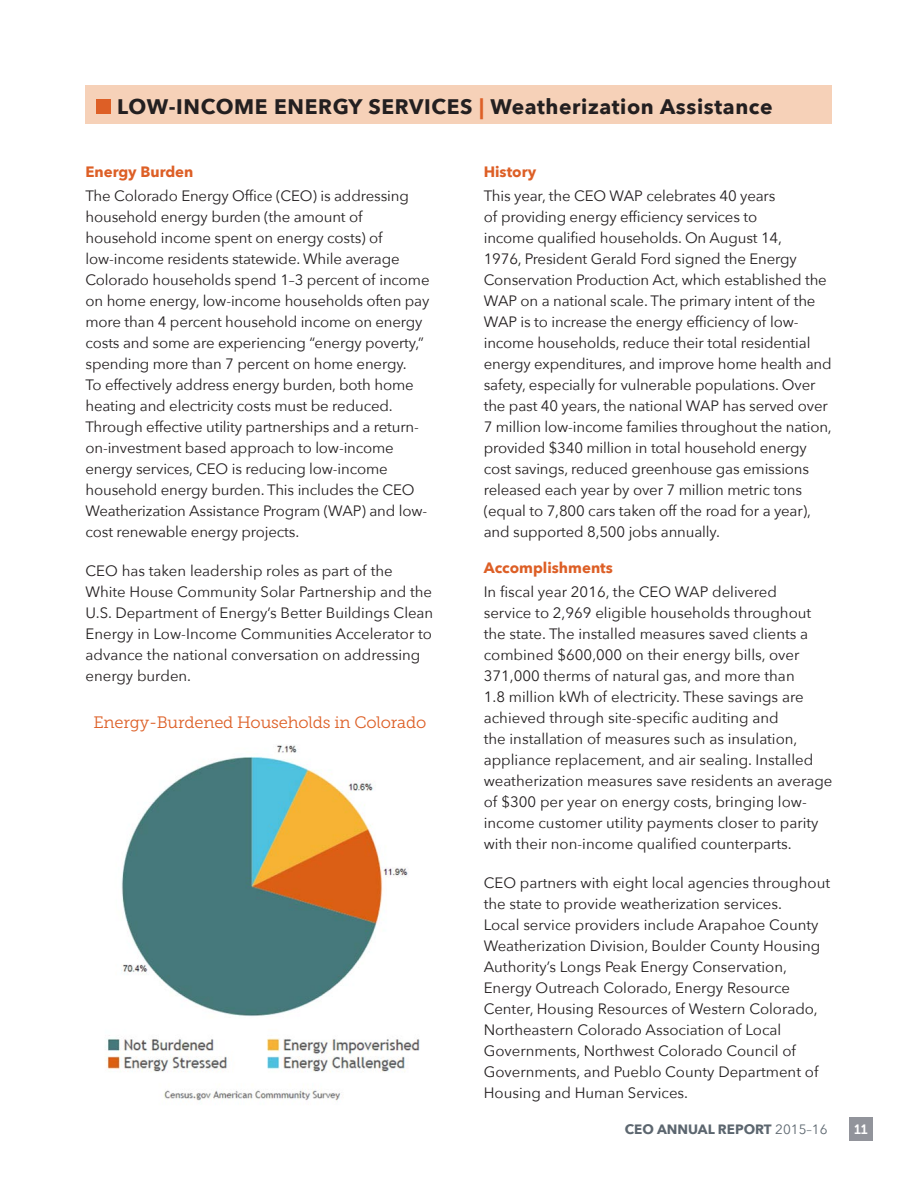
<style>
.page{position:relative;width:918px;height:1188px;background:#fff}
.page>*{position:absolute;margin:0;border:0;box-sizing:border-box;transform-origin:0 0}
.t1{font:700 21px "Avenir Next";letter-spacing:.03em;color:#231f20}
.t2{font:16.5px "Museo Slab 300";letter-spacing:-.01em;color:#dd5f26}
.t3{font:15px/21px "Avenir Next";letter-spacing:-.01em;color:#231f20}
.t4{font:700 15px "Avenir Next";color:#dd5f26}
.t5{font:700 13.5px "Avenir Next";color:#5c666f}
.t6{font:13.5px "Museo Sans 700";color:#fff}
.s1{color:#dd5f26}
.s2{font-weight:400}
</style>
<div class="page">
<div style="left:849px;top:1117px;width:24px;height:24px;background:#92949b"></div>
<div style="left:86px;top:86px;width:746px;height:38px;background:#f6d1b8"></div>
<div style="left:96px;top:99px;width:15px;height:15px;background:#dd5f26"></div>
<img style="left:106px;top:744px;width:314px;height:358px">
<h1 class="t1" style="left:117px;top:94px;width:657px">LOW-INCOME ENERGY SERVICES <span class="s1">|</span> Weatherization Assistance</h1>
<p class="t4" style="left:86px;top:163px;width:109px">Energy Burden</p>
<p class="t3" style="left:86px;top:185px;width:346px">The Colorado Energy Office (CEO) is addressing household energy burden (the amount of household income spent on energy costs) of low-income residents statewide. While average Colorado households spend 1–3 percent of income on home energy, low-income households often pay more than 4 percent household income on energy costs and some are experiencing “energy poverty,” spending more than 7 percent on home energy.<br>To effectively address energy burden, both home heating and electricity costs must be reduced.<br>Through effective utility partnerships and a return&shy;on-investment based approach to low-income energy services, CEO is reducing low-income household energy burden. This includes the CEO Weatherization Assistance Program (WAP) and low&shy;cost renewable energy projects.</p>
<p class="t3" style="left:86px;top:560px;width:349px">CEO has taken leadership roles as part of the White House Community Solar Partnership and the U.S. Department of Energy’s Better Buildings Clean Energy in Low-Income Communities Accelerator to advance the national conversation on addressing energy burden.</p>
<p class="t2" style="left:93px;top:713px;width:334px">Energy-Burdened Households in Colorado</p>
<p class="t4" style="left:484px;top:163px;width:54px">History</p>
<p class="t3" style="left:484px;top:185px;width:350px">This year, the CEO WAP celebrates 40 years<br>of providing energy efficiency services to<br>income qualified households. On August 14,<br>1976, President Gerald Ford signed the Energy Conservation Production Act, which established the WAP on a national scale. The primary intent of the WAP is to increase the energy efficiency of low&shy;income households, reduce their total residential energy expenditures, and improve home health and safety, especially for vulnerable populations. Over the past 40 years, the national WAP has served over 7 million low-income families throughout the nation, provided $340 million in total household energy cost savings, reduced greenhouse gas emissions released each year by over 7 million metric tons (equal to 7,800 cars taken off the road for a year), and supported 8,500 jobs annually.</p>
<p class="t4" style="left:484px;top:559px;width:131px">Accomplishments</p>
<p class="t3" style="left:484px;top:581px;width:350px">In fiscal year 2016, the CEO WAP delivered<br>service to 2,969 eligible households throughout the state. The installed measures saved clients a combined $600,000 on their energy bills, over 371,000 therms of natural gas, and more than<br>1.8 million kWh of electricity. These savings are achieved through site-specific auditing and<br>the installation of measures such as insulation, appliance replacement, and air sealing. Installed weatherization measures save residents an average of $300 per year on energy costs, bringing low&shy;income customer utility payments closer to parity with their non-income qualified counterparts.</p>
<p class="t3" style="left:484px;top:872px;width:348px">CEO partners with eight local agencies throughout the state to provide weatherization services.<br>Local service providers include Arapahoe County Weatherization Division, Boulder County Housing Authority’s Longs Peak Energy Conservation, Energy Outreach Colorado, Energy Resource Center, Housing Resources of Western Colorado, Northeastern Colorado Association of Local Governments, Northwest Colorado Council of Governments, and Pueblo County Department of Housing and Human Services.</p>
<p class="t5" style="left:625px;top:1121px;width:204px">CEO ANNUAL REPORT <span class="s2">2015–16</span></p>
<p class="t6" style="left:854px;top:1122px;width:15px">11</p>
</div>
